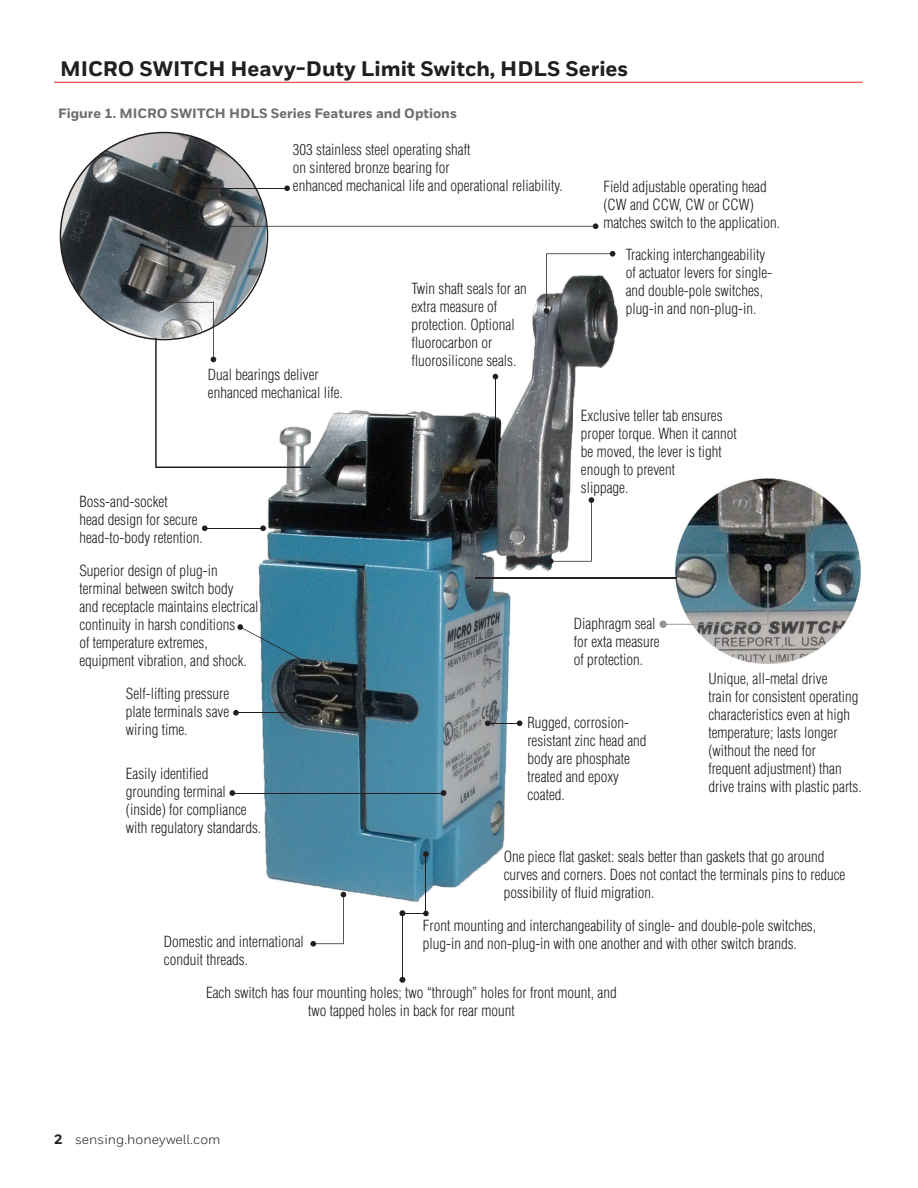
<style>
.page{position:relative;width:918px;height:1188px;background:#fff}
.page>*{position:absolute;margin:0;border:0;box-sizing:border-box;transform-origin:0 0}
.t1{font:800 21px "Honeywell Sans";color:#231f20}
.t2{font:300 condensed 15px/18px "Helvetica LT Std";color:#231f20}
.t3{font:800 13.5px "Honeywell Sans";color:#6d6e71}
.t4{font:13.5px "Honeywell Sans";color:#231f20}
.s1{font-weight:800}
</style>
<div class="page">
<hr style="left:54px;top:82px;width:809px;height:1px;background:#ee2e22">
<img style="left:258px;top:305px;width:360px;height:597px">
<img style="left:506px;top:544px;width:53px;height:26px">
<img style="left:675px;top:478px;width:186px;height:186px">
<hr style="left:475px;top:577px;width:202px;height:2px;background:#231f20">
<hr style="left:205px;top:528px;width:58px;height:1px;background:#231f20">
<svg style="left:202px;top:525px;width:6px;height:6px"></svg>
<svg style="left:260px;top:525px;width:6px;height:6px"></svg>
<svg style="left:548px;top:497px;width:46px;height:67px"></svg>
<hr style="left:495px;top:376px;width:1px;height:107px;background:#231f20">
<svg style="left:493px;top:480px;width:5px;height:6px"></svg>
<hr style="left:426px;top:854px;width:1px;height:60px;background:#231f20">
<svg style="left:423px;top:851px;width:6px;height:6px"></svg>
<hr style="left:488px;top:723px;width:32px;height:1px;background:#231f20">
<svg style="left:517px;top:720px;width:5px;height:6px"></svg>
<svg style="left:485px;top:720px;width:6px;height:6px"></svg>
<svg style="left:663px;top:567px;width:105px;height:58px"></svg>
<div style="left:764px;top:564px;width:8px;height:7px;background:#939598;border-radius:50%"></div>
<div style="left:659px;top:621px;width:8px;height:7px;background:#939598;border-radius:50%"></div>
<hr style="left:236px;top:712px;width:75px;height:1px;background:#231f20">
<svg style="left:233px;top:710px;width:6px;height:6px"></svg>
<svg style="left:308px;top:710px;width:5px;height:6px"></svg>
<hr style="left:232px;top:793px;width:212px;height:1px;background:#231f20">
<svg style="left:229px;top:790px;width:6px;height:6px"></svg>
<svg style="left:441px;top:790px;width:5px;height:6px"></svg>
<hr style="left:402px;top:913px;width:1px;height:67px;background:#231f20">
<svg style="left:399px;top:977px;width:6px;height:6px"></svg>
<svg style="left:399px;top:910px;width:30px;height:6px"></svg>
<svg style="left:310px;top:892px;width:36px;height:55px"></svg>
<svg style="left:237px;top:624px;width:87px;height:49px"></svg>
<svg style="left:60px;top:132px;width:555px;height:336px"></svg>
<h1 class="t1" style="left:60px;top:56px;width:570px">MICRO SWITCH Heavy-Duty Limit Switch, HDLS Series</h1>
<p class="t3" style="left:58px;top:106px;width:400px">Figure 1. MICRO SWITCH HDLS Series Features and Options</p>
<p class="t2" style="left:293px;top:141px;width:271px">303 stainless steel operating shaft<br>on sintered bronze bearing for<br>enhanced mechanical life and operational reliability.</p>
<p class="t2" style="left:208px;top:366px;width:136px">Dual bearings deliver enhanced mechanical life.</p>
<p class="t2" style="left:79px;top:492px;width:125px">Boss-and-socket<br>head design for secure head-to-body retention.</p>
<p class="t2" style="left:79px;top:561px;width:181px">Superior design of plug-in terminal between switch body<br>and receptacle maintains electrical continuity in harsh conditions<br>of temperature extremes, equipment vibration, and shock.</p>
<p class="t2" style="left:411px;top:280px;width:117px">Twin shaft seals for an extra measure of protection. Optional fluorocarbon or fluorosilicone seals.</p>
<p class="t2" style="left:603px;top:178px;width:178px">Field adjustable operating head (CW and CCW, CW or CCW) matches switch to the application.</p>
<p class="t2" style="left:626px;top:246px;width:148px">Tracking interchangeability of actuator levers for single&shy;and double-pole switches, plug-in and non-plug-in.</p>
<p class="t2" style="left:581px;top:406px;width:157px">Exclusive teller tab ensures proper torque. When it cannot be moved, the lever is tight enough to prevent<br>slippage.</p>
<p class="t2" style="left:574px;top:614px;width:87px">Diaphragm seal for exta measure of protection.</p>
<p class="t2" style="left:126px;top:684px;width:105px;text-align:justify">Self-lifting pressure plate terminals save wiring time.</p>
<p class="t2" style="left:126px;top:764px;width:137px">Easily identified grounding terminal (inside) for compliance with regulatory standards.</p>
<p class="t2" style="left:527px;top:713px;width:121px">Rugged, corrosion&shy;resistant zinc head and body are phosphate treated and epoxy coated.</p>
<p class="t2" style="left:708px;top:669px;width:155px">Unique, all-metal drive<br>train for consistent operating characteristics even at high temperature; lasts longer (without the need for frequent adjustment) than drive trains with plastic parts.</p>
<p class="t2" style="left:504px;top:847px;width:343px">One piece flat gasket: seals better than gaskets that go around curves and corners. Does not contact the terminals pins to reduce possibility of fluid migration.</p>
<p class="t2" style="left:423px;top:917px;width:395px">Front mounting and interchangeability of single- and double-pole switches,</p>
<p class="t2" style="left:164px;top:932px;width:141px">Domestic and international</p>
<p class="t2" style="left:423px;top:935px;width:375px">plug-in and non-plug-in with one another and with other switch brands.</p>
<p class="t2" style="left:164px;top:950px;width:86px">conduit threads.</p>
<p class="t2" style="left:206px;top:983px;width:412px;text-align:center">Each switch has four mounting holes; two “through” holes for front mount, and two tapped holes in back for rear mount</p>
<p class="t4" style="left:54px;top:1132px;width:168px"><span class="s1">2</span> sensing.honeywell.com</p>
</div>
